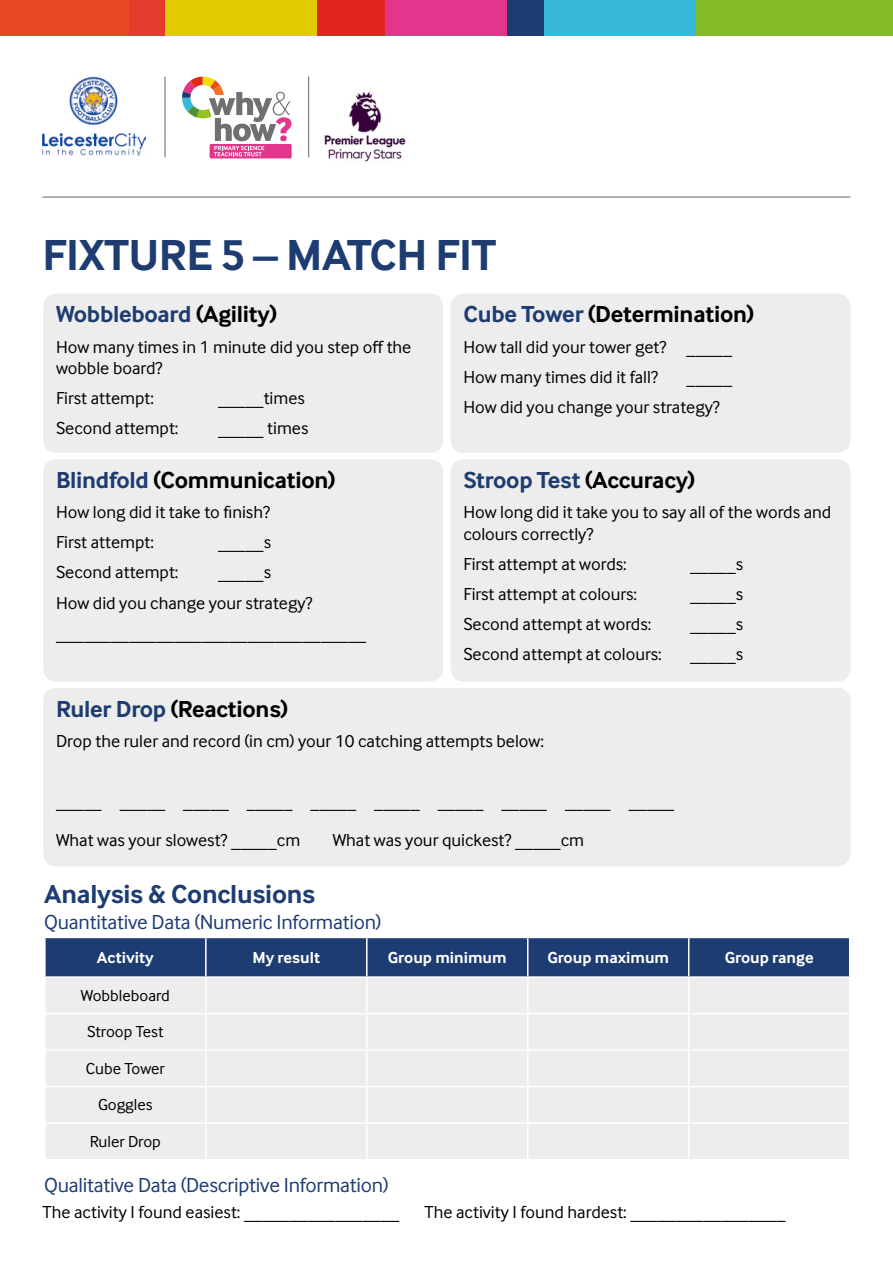
<style>
.page{position:relative;width:893px;height:1263px;background:#fff}
.page>*{position:absolute;margin:0;border:0;box-sizing:border-box;transform-origin:0 0}
.t1{font:700 45px "Inter Face";letter-spacing:-.01em;color:#1d3c71}
.t2{font:700 27px "Inter Face";letter-spacing:-.01em;color:#1d3c71}
.t3{font:700 24px "Inter Face";letter-spacing:-.01em;color:#000}
.t4{font:700 24px "Inter Face";letter-spacing:-.01em;color:#1d3c71}
.t5{font:21px "Inter Face";letter-spacing:-.01em;color:#1d3c71}
.t6{font:18px/30.2px "Inter Face";color:#000}
.t7{font:700 16.5px "Inter Face";color:#fff}
.t8{font:16.5px "Inter Face";color:#000}
.s1{color:#000}
.s2{color:#1d3c71}
</style>
<div class="page">
<div style="left:764px;top:0;width:129px;height:36px;background:#82bb27"></div>
<div style="left:544px;top:0;width:152px;height:36px;background:#37b9d9"></div>
<div style="left:696px;top:0;width:68px;height:36px;background:#82bb27"></div>
<div style="left:385px;top:0;width:123px;height:36px;background:#e2358b"></div>
<div style="left:508px;top:0;width:36px;height:36px;background:#1d3c71"></div>
<div style="left:165px;top:0;width:152px;height:36px;background:#e1cc00"></div>
<div style="left:317px;top:0;width:68px;height:36px;background:#e2251d"></div>
<div style="left:0;top:0;width:129px;height:36px;background:#e94a26"></div>
<div style="left:129px;top:0;width:36px;height:36px;background:#e63c2f"></div>
<svg style="left:210px;top:144px;width:81px;height:14px"></svg>
<svg style="left:182px;top:77px;width:109px;height:79px"></svg>
<img style="left:43px;top:77px;width:103px;height:79px">
<img style="left:324px;top:92px;width:82px;height:70px">
<hr style="left:165px;top:77px;width:1px;height:80px;background:#646363">
<hr style="left:308px;top:77px;width:1px;height:80px;background:#646363">
<hr style="left:43px;top:197px;width:807px;height:1px;background:#646363">
<div style="left:43px;top:294px;width:400px;height:159px;background:#ededed;border-radius:13px"></div>
<div style="left:43px;top:459px;width:400px;height:222px;background:#ededed;border-radius:13px"></div>
<div style="left:43px;top:688px;width:807px;height:178px;background:#ededed;border-radius:13px"></div>
<div style="left:451px;top:294px;width:399px;height:159px;background:#ededed;border-radius:13px"></div>
<div style="left:451px;top:459px;width:399px;height:222px;background:#ededed;border-radius:13px"></div>
<div style="left:46px;top:938px;width:803px;height:38px;background:#1d3c71"></div>
<div style="left:46px;top:978px;width:803px;height:181px;background:#ededed"></div>
<hr style="left:205px;top:938px;width:2px;height:38px;background:#fff">
<hr style="left:366px;top:938px;width:2px;height:38px;background:#fff">
<hr style="left:527px;top:938px;width:1px;height:38px;background:#fff">
<hr style="left:688px;top:938px;width:1px;height:38px;background:#fff">
<hr style="left:205px;top:978px;width:2px;height:35px;background:#fff">
<hr style="left:366px;top:978px;width:2px;height:35px;background:#fff">
<hr style="left:527px;top:978px;width:1px;height:35px;background:#fff">
<hr style="left:688px;top:978px;width:1px;height:35px;background:#fff">
<hr style="left:44px;top:1013px;width:162px;height:1px;background:#fff">
<hr style="left:206px;top:1013px;width:161px;height:1px;background:#fff">
<hr style="left:205px;top:1014px;width:2px;height:35px;background:#fff">
<hr style="left:367px;top:1013px;width:161px;height:1px;background:#fff">
<hr style="left:366px;top:1014px;width:2px;height:35px;background:#fff">
<hr style="left:528px;top:1013px;width:161px;height:1px;background:#fff">
<hr style="left:527px;top:1014px;width:1px;height:35px;background:#fff">
<hr style="left:689px;top:1013px;width:161px;height:1px;background:#fff">
<hr style="left:688px;top:1014px;width:1px;height:35px;background:#fff">
<hr style="left:44px;top:1049px;width:162px;height:2px;background:#fff">
<hr style="left:206px;top:1049px;width:161px;height:2px;background:#fff">
<hr style="left:205px;top:1051px;width:2px;height:35px;background:#fff">
<hr style="left:367px;top:1049px;width:161px;height:2px;background:#fff">
<hr style="left:366px;top:1051px;width:2px;height:35px;background:#fff">
<hr style="left:528px;top:1049px;width:161px;height:2px;background:#fff">
<hr style="left:527px;top:1051px;width:1px;height:35px;background:#fff">
<hr style="left:689px;top:1049px;width:161px;height:2px;background:#fff">
<hr style="left:688px;top:1051px;width:1px;height:35px;background:#fff">
<hr style="left:44px;top:1086px;width:162px;height:1px;background:#fff">
<hr style="left:206px;top:1086px;width:161px;height:1px;background:#fff">
<hr style="left:205px;top:1087px;width:2px;height:35px;background:#fff">
<hr style="left:367px;top:1086px;width:161px;height:1px;background:#fff">
<hr style="left:366px;top:1087px;width:2px;height:35px;background:#fff">
<hr style="left:528px;top:1086px;width:161px;height:1px;background:#fff">
<hr style="left:527px;top:1087px;width:1px;height:35px;background:#fff">
<hr style="left:689px;top:1086px;width:161px;height:1px;background:#fff">
<hr style="left:688px;top:1087px;width:1px;height:35px;background:#fff">
<hr style="left:44px;top:1122px;width:162px;height:2px;background:#fff">
<hr style="left:206px;top:1122px;width:161px;height:2px;background:#fff">
<hr style="left:205px;top:1124px;width:2px;height:35px;background:#fff">
<hr style="left:367px;top:1122px;width:161px;height:2px;background:#fff">
<hr style="left:366px;top:1124px;width:2px;height:35px;background:#fff">
<hr style="left:528px;top:1122px;width:161px;height:2px;background:#fff">
<hr style="left:527px;top:1124px;width:1px;height:35px;background:#fff">
<hr style="left:689px;top:1122px;width:161px;height:2px;background:#fff">
<hr style="left:688px;top:1124px;width:1px;height:35px;background:#fff">
<h1 class="t1" style="left:43px;top:229px;width:455px">FIXTURE 5 – MATCH FIT</h1>
<h3 class="t4" style="left:56px;top:300px;width:223px">Wobbleboard <span class="s1">(Agility)</span></h3>
<p class="t6" style="left:56px;top:336px;width:357px;line-height:21.6px">How many times in 1 minute did you step off the wobble board?</p>
<p class="t6" style="left:56px;top:383px;width:99px">First attempt:</p>
<p class="t6" style="left:218px;top:383px;width:88px">_____times</p>
<p class="t6" style="left:56px;top:413px;width:124px">Second attempt:</p>
<p class="t6" style="left:218px;top:413px;width:92px">_____ times</p>
<h3 class="t3" style="left:56px;top:466px;width:281px"><span class="s2">Blindfold</span> (Communication)</h3>
<p class="t6" style="left:56px;top:497px;width:216px">How long did it take to finish?<br>First attempt:</p>
<h3 class="t3" style="left:463px;top:300px;width:292px"><span class="s2">Cube Tower</span> (Determination)</h3>
<p class="t6" style="left:463px;top:331px;width:270px">How tall did your tower get? _____<br>How many times did it fall?</p>
<p class="t6" style="left:463px;top:361px;width:270px;text-indent:223px">_____<br>How did you change your strategy?</p>
<h3 class="t4" style="left:463px;top:466px;width:234px">Stroop Test <span class="s1">(Accuracy)</span></h3>
<p class="t6" style="left:463px;top:501px;width:369px;line-height:21.6px">How long did it take you to say all of the words and colours correctly?</p>
<p class="t6" style="left:463px;top:549px;width:165px">First attempt at words:</p>
<p class="t6" style="left:690px;top:549px;width:55px">_____s</p>
<p class="t6" style="left:463px;top:579px;width:175px">First attempt at colours:</p>
<p class="t6" style="left:690px;top:579px;width:55px">_____s</p>
<p class="t6" style="left:463px;top:609px;width:190px">Second attempt at words:</p>
<p class="t6" style="left:690px;top:609px;width:55px">_____s</p>
<p class="t6" style="left:463px;top:639px;width:200px">Second attempt at colours:</p>
<p class="t6" style="left:690px;top:639px;width:55px">_____s</p>
<p class="t6" style="left:218px;top:527px;width:55px">_____s</p>
<p class="t6" style="left:56px;top:557px;width:124px">Second attempt:</p>
<p class="t6" style="left:56px;top:557px;width:312px;text-indent:162px">_____s<br>How did you change your strategy? __________________________________</p>
<h3 class="t3" style="left:56px;top:695px;width:234px"><span class="s2">Ruler Drop</span> (Reactions)</h3>
<p class="t6" style="left:56px;top:726px;width:489px">Drop the ruler and record (in cm) your 10 catching attempts below:</p>
<p class="t6" style="left:56px;top:782px;width:620px;line-height:38.5px">_____ _____ _____ _____ _____ _____ _____ _____ _____ _____<br>What was your slowest? _____cm</p>
<p class="t6" style="left:333px;top:824px;width:253px">What was your quickest? _____cm</p>
<h2 class="t2" style="left:44px;top:879px;width:273px">Analysis &amp; Conclusions</h2>
<p class="t5" style="left:44px;top:910px;width:339px">Quantitative Data (Numeric Information)</p>
<p class="t7" style="left:97px;top:948px;width:58px">Activity</p>
<p class="t7" style="left:252px;top:948px;width:69px">My result</p>
<p class="t7" style="left:388px;top:948px;width:120px">Group minimum</p>
<p class="t7" style="left:547px;top:948px;width:123px">Group maximum</p>
<p class="t7" style="left:725px;top:948px;width:90px">Group range</p>
<p class="t8" style="left:81px;top:986px;width:91px">Wobbleboard</p>
<p class="t8" style="left:87px;top:1022px;width:78px">Stroop Test</p>
<p class="t8" style="left:86px;top:1059px;width:81px">Cube Tower</p>
<p class="t8" style="left:98px;top:1095px;width:56px">Goggles</p>
<p class="t8" style="left:90px;top:1132px;width:73px">Ruler Drop</p>
<p class="t5" style="left:44px;top:1173px;width:346px">Qualitative Data (Descriptive Information)</p>
<p class="t6" style="left:43px;top:1196px;width:358px">The activity I found easiest: _________________</p>
<p class="t6" style="left:424px;top:1196px;width:363px">The activity I found hardest: _________________</p>
</div>
